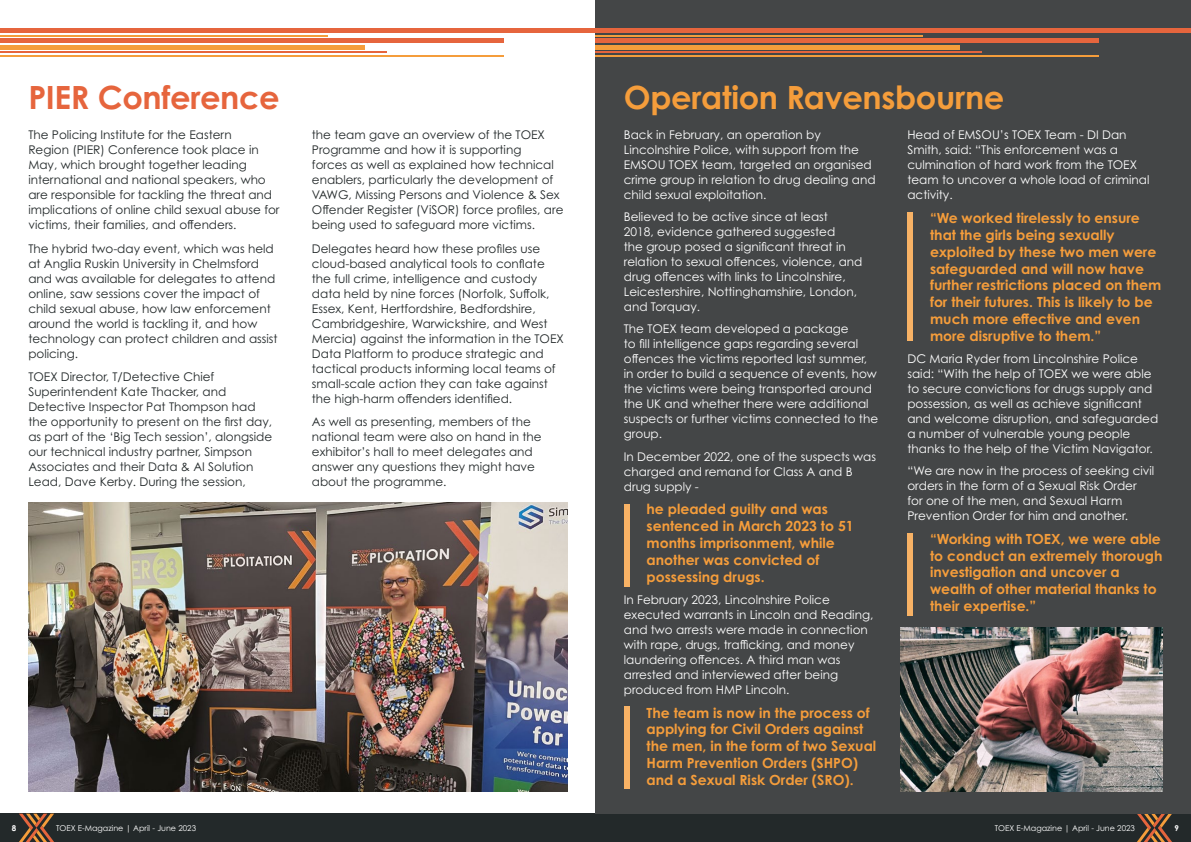
<style>
.page{position:relative;width:1191px;height:842px;background:#fff}
.page>*{position:absolute;margin:0;border:0;box-sizing:border-box;transform-origin:0 0}
.t1{font:700 32px "Century Gothic Pro";letter-spacing:-.01em;color:#f59d3b}
.t2{font:700 32px "Century Gothic Pro";letter-spacing:-.01em;color:#e6653d}
.t3{font:700 14px/16.8px "Century Gothic Pro";color:#f59d3b}
.t4{font:12px/15px "Century Gothic Pro";color:#23292a}
.t5{font:12px/15px "Century Gothic Pro";color:#fff}
.t6{font:8px "Century Gothic Pro";color:#fff}
.t7{font:700 8px "Century Gothic Pro";color:#fff}
</style>
<div class="page">
<div style="left:0;top:814px;width:1191px;height:28px;background:#23292a"></div>
<svg style="left:19px;top:814px;width:35px;height:28px"></svg>
<svg style="left:1137px;top:814px;width:35px;height:28px"></svg>
<div style="left:595px;top:0;width:596px;height:814px;background:#444647"></div>
<div style="left:0;top:28px;width:879px;height:5px;background:#e6653d"></div>
<hr style="left:0;top:39px;width:503px;height:4px;background:#e6653d">
<hr style="left:0;top:35px;width:327px;height:2px;background:#f59d3b">
<hr style="left:0;top:51px;width:387px;height:2px;background:#e6653d">
<hr style="left:0;top:55px;width:503px;height:2px;background:#f59d3b">
<hr style="left:0;top:45px;width:364px;height:4px;background:#f59d3b">
<div style="left:595px;top:28px;width:596px;height:5px;background:#e6653d"></div>
<hr style="left:595px;top:39px;width:503px;height:4px;background:#e6653d">
<hr style="left:595px;top:35px;width:328px;height:2px;background:#f59d3b">
<hr style="left:595px;top:51px;width:387px;height:2px;background:#e6653d">
<hr style="left:595px;top:55px;width:503px;height:2px;background:#f59d3b">
<hr style="left:595px;top:45px;width:365px;height:4px;background:#f59d3b">
<img style="left:28px;top:502px;width:539px;height:290px">
<img style="left:900px;top:628px;width:262px;height:164px">
<div style="left:907px;top:213px;width:6px;height:128px;background:#f8b265"></div>
<div style="left:624px;top:505px;width:5px;height:82px;background:#f8b265"></div>
<div style="left:624px;top:706px;width:5px;height:82px;background:#f8b265"></div>
<div style="left:907px;top:533px;width:6px;height:82px;background:#f8b265"></div>
<p class="t2" style="left:28px;top:77px;width:253px">PIER Conference</p>
<p class="t1" style="left:624px;top:77px;width:382px">Operation Ravensbourne</p>
<p class="t4" style="left:28px;top:127px;width:253px">The Policing Institute for the Eastern<br>Region (PIER) Conference took place in May, which brought together leading international and national speakers, who are responsible for tackling the threat and implications of online child sexual abuse for victims, their families, and offenders.</p>
<p class="t4" style="left:28px;top:241px;width:251px">The hybrid two-day event, which was held at Anglia Ruskin University in Chelmsford and was available for delegates to attend online, saw sessions cover the impact of child sexual abuse, how law enforcement around the world is tackling it, and how technology can protect children and assist policing.</p>
<p class="t4" style="left:28px;top:369px;width:245px">TOEX Director, T/Detective Chief Superintendent Kate Thacker, and Detective Inspector Pat Thompson had the opportunity to present on the first day, as part of the ‘Big Tech session’, alongside our technical industry partner, Simpson Associates and their Data &amp; AI Solution Lead, Dave Kerby. During the session,</p>
<p class="t4" style="left:312px;top:127px;width:253px">the team gave an overview of the TOEX Programme and how it is supporting<br>forces as well as explained how technical enablers, particularly the development of VAWG, Missing Persons and Violence &amp; Sex Offender Register (ViSOR) force profiles, are being used to safeguard more victims.</p>
<p class="t4" style="left:312px;top:241px;width:253px">Delegates heard how these profiles use cloud-based analytical tools to conflate the full crime, intelligence and custody data held by nine forces (Norfolk, Suffolk, Essex, Kent, Hertfordshire, Bedfordshire, Cambridgeshire, Warwickshire, and West Mercia) against the information in the TOEX Data Platform to produce strategic and tactical products informing local teams of small-scale action they can take against the high-harm offenders identified.</p>
<p class="t4" style="left:312px;top:414px;width:231px">As well as presenting, members of the national team were also on hand in the exhibitor’s hall to meet delegates and answer any questions they might have about the programme.</p>
<p class="t5" style="left:907px;top:127px;width:244px">Head of EMSOU’s TOEX Team - DI Dan<br>Smith, said: “This enforcement was a culmination of hard work from the TOEX team to uncover a whole load of criminal activity.</p>
<p class="t3" style="left:930px;top:209px;width:233px">“We worked tirelessly to ensure that the girls being sexually exploited by these two men were safeguarded and will now have further restrictions placed on them for their futures. This is likely to be much more effective and even more disruptive to them.”</p>
<p class="t5" style="left:907px;top:351px;width:252px">DC Maria Ryder from Lincolnshire Police said: “With the help of TOEX we were able to secure convictions for drugs supply and possession, as well as achieve significant and welcome disruption, and safeguarded a number of vulnerable young people thanks to the help of the Victim Navigator.</p>
<p class="t5" style="left:907px;top:463px;width:248px">“We are now in the process of seeking civil orders in the form of a Sexual Risk Order for one of the men, and Sexual Harm Prevention Order for him and another.</p>
<p class="t3" style="left:930px;top:530px;width:234px">“Working with TOEX, we were able to conduct an extremely thorough investigation and uncover a wealth of other material thanks to their expertise.”</p>
<p class="t5" style="left:624px;top:127px;width:253px">Back in February, an operation by Lincolnshire Police, with support from the EMSOU TOEX team, targeted an organised crime group in relation to drug dealing and child sexual exploitation.</p>
<p class="t5" style="left:624px;top:209px;width:240px">Believed to be active since at least<br>2018, evidence gathered suggested<br>the group posed a significant threat in relation to sexual offences, violence, and drug offences with links to Lincolnshire, Leicestershire, Nottinghamshire, London, and Torquay.</p>
<p class="t5" style="left:624px;top:321px;width:256px">The TOEX team developed a package<br>to fill intelligence gaps regarding several offences the victims reported last summer, in order to build a sequence of events, how the victims were being transported around the UK and whether there were additional suspects or further victims connected to the group.</p>
<p class="t5" style="left:624px;top:449px;width:254px">In December 2022, one of the suspects was charged and remand for Class A and B drug supply -</p>
<p class="t3" style="left:646px;top:501px;width:209px">he pleaded guilty and was sentenced in March 2023 to 51 months imprisonment, while another was convicted of possessing drugs.</p>
<p class="t5" style="left:624px;top:592px;width:251px">In February 2023, Lincolnshire Police executed warrants in Lincoln and Reading, and two arrests were made in connection with rape, drugs, trafficking, and money laundering offences. A third man was arrested and interviewed after being produced from HMP Lincoln.</p>
<p class="t3" style="left:646px;top:704px;width:231px">The team is now in the process of applying for Civil Orders against the men, in the form of two Sexual<br>Harm Prevention Orders (SHPO) and a Sexual Risk Order (SRO).</p>
<p class="t7" style="left:12px;top:823px;width:6px">8</p>
<p class="t6" style="left:56px;top:823px;width:142px">TOEX E-Magazine | April - June 2023</p>
<p class="t6" style="left:995px;top:823px;width:142px">TOEX E-Magazine | April - June 2023</p>
<p class="t7" style="left:1174px;top:823px;width:6px">9</p>
</div>
